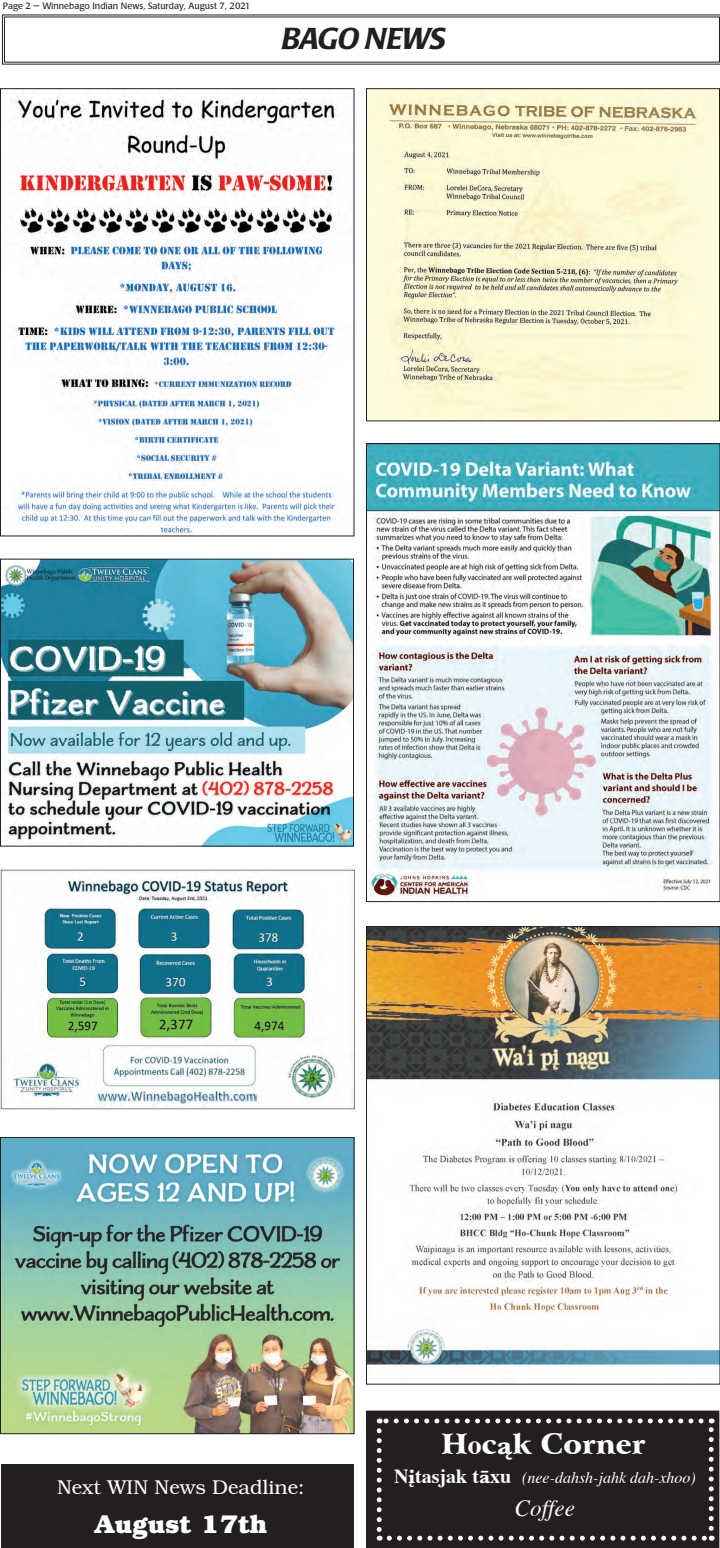
<style>
.page{position:relative;width:720px;height:1548px;background:#fff}
.page>*{position:absolute;margin:0;border:0;box-sizing:border-box;transform-origin:0 0}
.t1{font:italic 500 30px "Poppl Laudatio";letter-spacing:-.02em;color:#231f20}
.t2{font:900 28px "Arrus BT";color:#fff}
.t3{font:700 26px "Bookman";color:#fff}
.t4{font:italic 23px "Times";color:#fff}
.t5{font:300 20px "Bookman";color:#fff}
.t6{font:italic 16px "Times";color:#fff}
.t7{font:9px "Poppl Laudatio";color:#231f20}
.s1{font-family:"Times";font-weight:700}
.s2{font-family:"Baskerville";font-weight:700}
.s3{font-weight:700;font-style:normal;font-size:20px}
.s4{font-family:"Baskerville";font-weight:700;font-style:normal;font-size:20px}
</style>
<div class="page">
<svg style="left:2px;top:14px;width:718px;height:51px"></svg>
<div style="left:1px;top:1465px;width:353px;height:83px;background:#231f20"></div>
<div style="left:366px;top:1411px;width:353px;height:137px;background:#231f20"></div>
<svg style="left:377px;top:1431px;width:5px;height:110px"></svg>
<svg style="left:389px;top:1536px;width:323px;height:5px"></svg>
<svg style="left:709px;top:1418px;width:5px;height:110px"></svg>
<svg style="left:379px;top:1418px;width:322px;height:5px"></svg>
<img style="left:14px;top:95px;width:328px;height:439px">
<div style="left:0;top:88px;width:355px;height:448px;border:1px solid #231f20"></div>
<img style="left:368px;top:90px;width:350px;height:329px">
<div style="left:366px;top:88px;width:354px;height:333px;border:1px solid #231f20"></div>
<img style="left:2px;top:561px;width:350px;height:284px">
<div style="left:0;top:559px;width:354px;height:288px;border:1px solid #231f20"></div>
<img style="left:0;top:869px;width:356px;height:241px">
<img style="left:368px;top:445px;width:350px;height:455px">
<img style="left:368px;top:928px;width:350px;height:439px">
<img style="left:2px;top:1139px;width:351px;height:293px">
<div style="left:0;top:1137px;width:355px;height:297px;border:1px solid #231f20"></div>
<p class="t7" style="left:3px;top:2px;width:249px">Page 2 — Winnebago Indian News, Saturday, August 7, 2021</p>
<h1 class="t1" style="left:281px;top:28px;width:166px">BAGO NEWS</h1>
<h3 class="t5" style="left:57px;top:1479px;width:249px">Next WIN News Deadline:</h3>
<h3 class="t3" style="left:94px;top:1514px;width:174px">August 17th</h3>
<h2 class="t2" style="left:442px;top:1427px;width:205px">H<span class="s1">ō</span> c<span class="s2">ą</span>k Corner</h2>
<h3 class="t6" style="left:394px;top:1471px;width:303px"><span class="s3">N</span><span class="s4">į</span><span class="s3">tašjak t</span><span class="s4">ā</span><span class="s3">xu</span> (nee-dahsh-jahk dah-xhoo)</h3>
<h3 class="t4" style="left:515px;top:1499px;width:62px">Coffee</h3>
</div>
